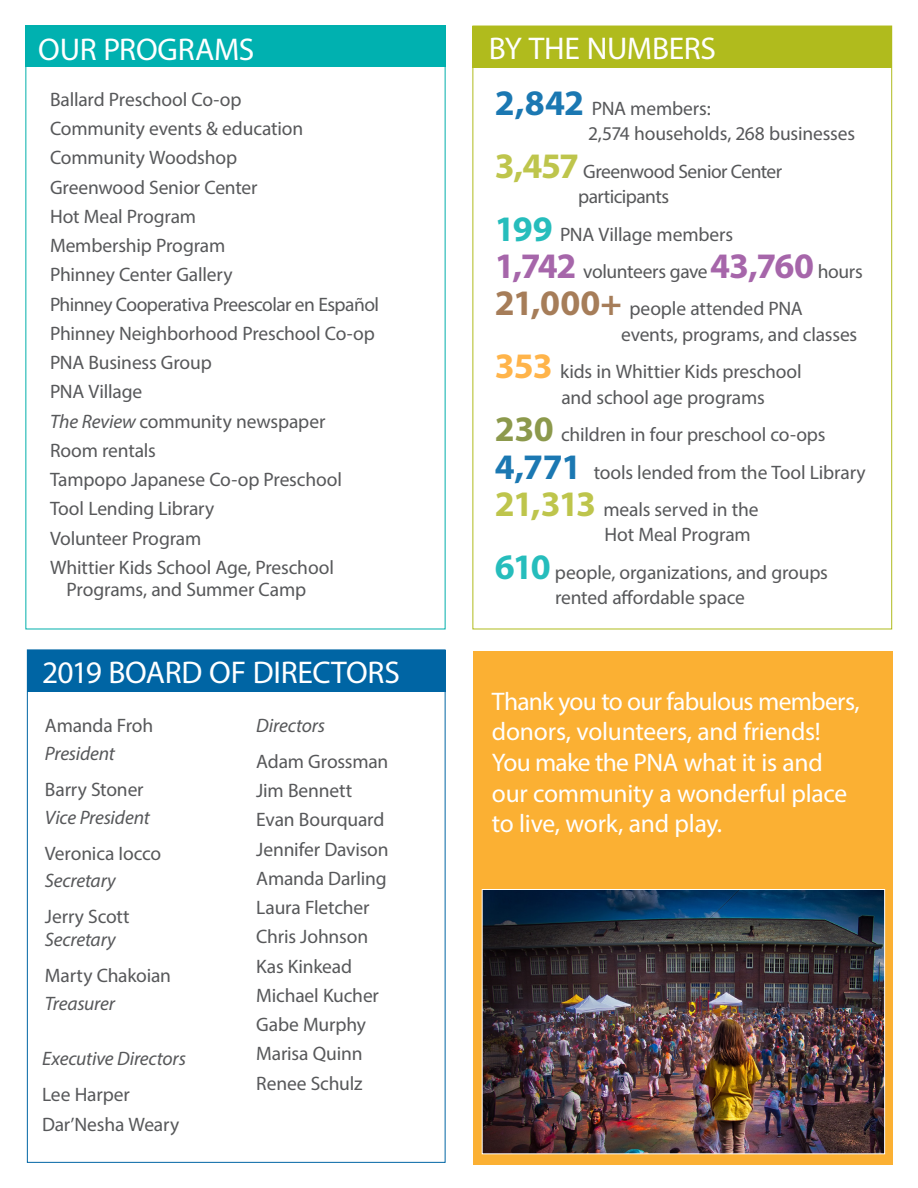
<style>
.page{position:relative;width:918px;height:1188px;background:#fff}
.page>*{position:absolute;margin:0;border:0;box-sizing:border-box;transform-origin:0 0}
.t1{font:31.5px "Myriad Pro";letter-spacing:-.01em;color:#fff}
.t2{font:25.5px/30.6px "Myriad Pro";letter-spacing:-.015em;color:#fff}
.t3{font:19.5px/25.5px "Myriad Pro";letter-spacing:-.01em;color:#57585a}
.t4{font:italic 19.5px "Myriad Pro";letter-spacing:-.01em;color:#57585a}
.t5{font:19.5px "Myriad Pro";letter-spacing:-.03em;color:#57585a}
.s1{font-style:italic}
.s2{font-weight:700;font-size:36px;color:#1b78b2}
.s3{font-weight:700;font-size:36px;color:#bec54c}
.s4{font-weight:700;font-size:36px;color:#26bdbc}
.s5{font-weight:700;font-size:36px;color:#a666aa}
.s6{font-weight:700;font-size:36px;color:#a67d59}
.s7{font-weight:700;font-size:36px;color:#ffb44a}
.s8{font-weight:700;font-size:36px;color:#8c994c}
</style>
<div class="page">
<div style="left:25px;top:26px;width:421px;height:41px;background:#00b1b0"></div>
<div style="left:472px;top:26px;width:420px;height:41px;background:#b0bb1d"></div>
<div style="left:473px;top:651px;width:419px;height:513px;background:#fbb033"></div>
<div style="left:27px;top:650px;width:419px;height:42px;background:#0065a4"></div>
<img style="left:484px;top:891px;width:399px;height:261px">
<div style="left:482px;top:889px;width:403px;height:265px;border:1px solid #fff"></div>
<p class="t1" style="left:38px;top:30px;width:218px">OUR PROGRAMS</p>
<p class="t3" style="left:50px;top:86px;width:193px">Ballard Preschool Co-op</p>
<p class="t3" style="left:50px;top:116px;width:255px">Community events &amp; education</p>
<p class="t3" style="left:50px;top:145px;width:189px">Community Woodshop</p>
<p class="t3" style="left:50px;top:174px;width:209px">Greenwood Senior Center</p>
<p class="t3" style="left:50px;top:203px;width:148px">Hot Meal Program</p>
<p class="t3" style="left:50px;top:233px;width:177px">Membership Program</p>
<p class="t3" style="left:50px;top:262px;width:184px">Phinney Center Gallery</p>
<p class="t5" style="left:50px;top:292px;width:331px">Phinney Cooperativa Preescolar en Español</p>
<p class="t3" style="left:50px;top:320px;width:326px">Phinney Neighborhood Preschool Co-op</p>
<p class="t3" style="left:50px;top:350px;width:163px">PNA Business Group</p>
<p class="t3" style="left:50px;top:379px;width:94px">PNA Village</p>
<p class="t3" style="left:50px;top:408px;width:277px"><span class="s1">The Review</span> community newspaper</p>
<p class="t3" style="left:50px;top:437px;width:107px">Room rentals</p>
<p class="t3" style="left:50px;top:467px;width:294px">Tampopo Japanese Co-op Preschool</p>
<p class="t3" style="left:50px;top:496px;width:166px">Tool Lending Library</p>
<p class="t3" style="left:50px;top:525px;width:153px">Volunteer Program</p>
<p class="t3" style="left:50px;top:556px;width:285px;line-height:22.5px;text-align:center">Whittier Kids School Age, Preschool<br>Programs, and Summer Camp</p>
<p class="t1" style="left:42px;top:653px;width:359px">2019 BOARD OF DIRECTORS</p>
<p class="t3" style="left:45px;top:712px;width:110px">Amanda Froh</p>
<p class="t4" style="left:45px;top:741px;width:72px">President</p>
<p class="t3" style="left:45px;top:776px;width:100px">Barry Stoner</p>
<p class="t4" style="left:45px;top:805px;width:106px">Vice President</p>
<p class="t3" style="left:45px;top:840px;width:118px">Veronica Iocco</p>
<p class="t4" style="left:45px;top:869px;width:72px">Secretary</p>
<p class="t3" style="left:45px;top:905px;width:86px;line-height:22.5px">Jerry Scott<br><span class="s1">Secretary</span></p>
<p class="t3" style="left:45px;top:962px;width:128px">Marty Chakoian</p>
<p class="t4" style="left:45px;top:991px;width:72px">Treasurer</p>
<p class="t4" style="left:42px;top:1047px;width:146px">Executive Directors</p>
<p class="t3" style="left:42px;top:1082px;width:89px">Lee Harper</p>
<p class="t3" style="left:42px;top:1111px;width:139px">Dar’Nesha Weary</p>
<p class="t4" style="left:256px;top:713px;width:70px">Directors</p>
<p class="t3" style="left:256px;top:748px;width:134px">Adam Grossman</p>
<p class="t3" style="left:256px;top:777px;width:98px">Jim Bennett</p>
<p class="t3" style="left:256px;top:807px;width:130px">Evan Bourquard</p>
<p class="t3" style="left:256px;top:836px;width:134px">Jennifer Davison</p>
<p class="t3" style="left:256px;top:865px;width:132px">Amanda Darling</p>
<p class="t3" style="left:256px;top:894px;width:115px">Laura Fletcher</p>
<p class="t3" style="left:256px;top:924px;width:113px">Chris Johnson</p>
<p class="t3" style="left:256px;top:953px;width:97px">Kas Kinkead</p>
<p class="t3" style="left:256px;top:982px;width:124px">Michael Kucher</p>
<p class="t3" style="left:256px;top:1011px;width:111px">Gabe Murphy</p>
<p class="t3" style="left:256px;top:1041px;width:108px">Marisa Quinn</p>
<p class="t3" style="left:256px;top:1070px;width:108px">Renee Schulz</p>
<p class="t1" style="left:489px;top:29px;width:229px">BY THE NUMBERS</p>
<p class="t3" style="left:588px;top:95px;width:268px;text-indent:-93px"><span class="s2">2,842</span> PNA members:<br>2,574 households, 268 businesses</p>
<p class="t3" style="left:578px;top:158px;width:206px;text-indent:-83px"><span class="s3">3,457</span> Greenwood Senior Center participants</p>
<p class="t3" style="left:495px;top:221px;width:240px"><span class="s4">199</span> PNA Village members</p>
<p class="t3" style="left:495px;top:258px;width:369px"><span class="s5">1,742</span> volunteers gave <span class="s5">43,760</span> hours</p>
<p class="t3" style="left:621px;top:296px;width:238px;text-indent:-126px"><span class="s6">21,000+</span> people attended PNA events, programs, and classes</p>
<p class="t3" style="left:561px;top:359px;width:242px;text-indent:-66px"><span class="s7">353</span> kids in Whittier Kids preschool and school age programs</p>
<p class="t3" style="left:495px;top:422px;width:332px"><span class="s8">230</span> children in four preschool co-ops</p>
<p class="t3" style="left:495px;top:459px;width:372px"><span class="s2">4,771</span> tools lended from the Tool Library</p>
<p class="t3" style="left:605px;top:496px;width:155px;text-indent:-110px"><span class="s3">21,313</span> meals served in the<br>Hot Meal Program</p>
<p class="t3" style="left:555px;top:559px;width:274px;text-indent:-60px"><span class="s4">610</span> people, organizations, and groups rented affordable space</p>
<p class="t2" style="left:492px;top:685px;width:369px">Thank you to our fabulous members, donors, volunteers, and friends!<br>You make the PNA what it is and our community a wonderful place to live, work, and play.</p>
</div>
